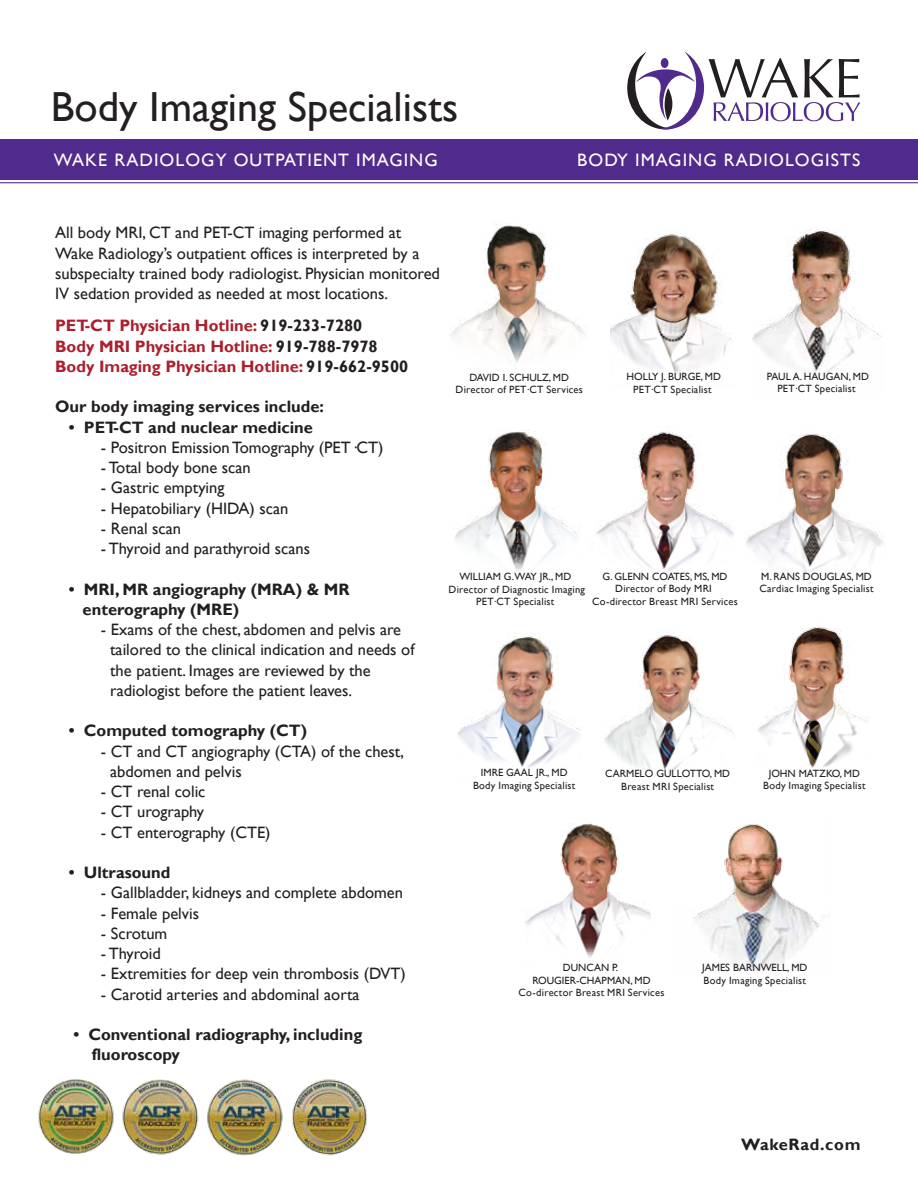
<style>
.page{position:relative;width:918px;height:1188px;background:#fff}
.page>*{position:absolute;margin:0;border:0;box-sizing:border-box;transform-origin:0 0}
.t1{font:42px "Gill Sans";color:#231f20}
.t2{font:18px "Gill Sans";letter-spacing:.06em;color:#fff}
.t3{font:16.5px/20.2px "Gill Sans";color:#231f20}
.t4{font:700 16.5px/20.2px "Gill Sans";color:#231f20}
.t5{font:700 16.5px/20.2px "Gill Sans";color:#ac1f2d}
.t6{font:700 16.5px "Gill Sans";letter-spacing:.04em;color:#231f20}
.t7{font:10.5px/12.6px "Gill Sans";letter-spacing:.02em;color:#231f20;text-align:center}
.s1{color:#231f20}
</style>
<div class="page">
<div style="left:0;top:139px;width:918px;height:40px;background:#512b8b"></div>
<img style="left:457px;top:636px;width:124px;height:132px">
<img style="left:596px;top:431px;width:138px;height:140px">
<img style="left:758px;top:627px;width:110px;height:141px">
<img style="left:746px;top:434px;width:137px;height:151px">
<img style="left:525px;top:823px;width:126px;height:135px">
<img style="left:604px;top:635px;width:130px;height:138px">
<img style="left:453px;top:429px;width:124px;height:143px">
<img style="left:611px;top:232px;width:121px;height:142px">
<img style="left:752px;top:229px;width:130px;height:145px">
<img style="left:449px;top:224px;width:139px;height:138px">
<img style="left:38px;top:1079px;width:76px;height:75px">
<img style="left:207px;top:1079px;width:76px;height:77px">
<img style="left:122px;top:1079px;width:77px;height:76px">
<img style="left:292px;top:1079px;width:75px;height:77px">
<svg style="left:627px;top:52px;width:233px;height:77px"></svg>
<hr style="left:0;top:182px;width:918px;height:1px;background:#512b8b">
<div style="left:648px;top:946px;width:179px;height:43px;background:#fff"></div>
<img style="left:694px;top:824px;width:135px;height:147px">
<h1 class="t1" style="left:51px;top:83px;width:409px">Body Imaging Specialists</h1>
<p class="t2" style="left:54px;top:150px;width:385px">WAKE RADIOLOGY OUTPATIENT IMAGING</p>
<p class="t2" style="left:577px;top:150px;width:284px">BODY IMAGING RADIOLOGISTS</p>
<p class="t3" style="left:55px;top:223px;width:386px">All body MRI, CT and PET-CT imaging performed at Wake Radiology’s outpatient offices is interpreted by a subspecialty trained body radiologist. Physician monitored IV sedation provided as needed at most locations.</p>
<p class="t5" style="left:55px;top:316px;width:355px">PET-CT Physician Hotline: <span class="s1">919-233-7280<br></span>Body MRI Physician Hotline: <span class="s1">919-788-7978<br></span>Body Imaging Physician Hotline: <span class="s1">919-662-9500</span></p>
<p class="t4" style="left:55px;top:397px;width:270px">Our body imaging services include:</p>
<p class="t4" style="left:69px;top:417px;width:246px">• PET-CT and nuclear medicine</p>
<p class="t3" style="left:101px;top:438px;width:284px">- Positron Emission Tomography (PET·CT)</p>
<p class="t3" style="left:101px;top:458px;width:151px">- Total body bone scan</p>
<p class="t3" style="left:101px;top:478px;width:125px">- Gastric emptying</p>
<p class="t3" style="left:101px;top:498px;width:189px">- Hepatobiliary (HIDA) scan</p>
<p class="t3" style="left:101px;top:519px;width:82px">- Renal scan</p>
<p class="t3" style="left:101px;top:539px;width:211px">- Thyroid and parathyroid scans</p>
<p class="t4" style="left:83px;top:579px;width:268px;text-indent:-14px">• MRI, MR angiography (MRA) &amp; MR enterography (MRE)</p>
<p class="t3" style="left:110px;top:620px;width:306px;text-indent:-9px">- Exams of the chest, abdomen and pelvis are tailored to the clinical indication and needs of the patient. Images are reviewed by the radiologist before the patient leaves.</p>
<p class="t4" style="left:69px;top:721px;width:240px">• Computed tomography (CT)</p>
<p class="t3" style="left:110px;top:741px;width:295px;text-indent:-9px">- CT and CT angiography (CTA) of the chest, abdomen and pelvis</p>
<p class="t3" style="left:101px;top:782px;width:106px">- CT renal colic</p>
<p class="t3" style="left:101px;top:802px;width:105px">- CT urography</p>
<p class="t3" style="left:101px;top:822px;width:171px">- CT enterography (CTE)</p>
<p class="t4" style="left:69px;top:863px;width:103px">• Ultrasound</p>
<p class="t3" style="left:101px;top:883px;width:304px">- Gallbladder, kidneys and complete abdomen</p>
<p class="t3" style="left:101px;top:903px;width:100px">- Female pelvis</p>
<p class="t3" style="left:101px;top:924px;width:68px">- Scrotum</p>
<p class="t3" style="left:101px;top:944px;width:61px">- Thyroid</p>
<p class="t3" style="left:101px;top:964px;width:306px">- Extremities for deep vein thrombosis (DVT)</p>
<p class="t3" style="left:101px;top:984px;width:260px">- Carotid arteries and abdominal aorta</p>
<p class="t4" style="left:92px;top:1025px;width:272px;text-indent:-18px">• Conventional radiography, including fluoroscopy</p>
<p class="t7" style="left:456px;top:371px;width:129px">DAVID I. SCHULZ, MD<br>Director of PET·CT Services</p>
<p class="t7" style="left:627px;top:370px;width:96px">HOLLY J. BURGE, MD<br>PET·CT Specialist</p>
<p class="t7" style="left:767px;top:370px;width:104px">PAUL A. HAUGAN, MD<br>PET·CT Specialist</p>
<p class="t7" style="left:592px;top:570px;width:147px">G. GLENN COATES, MS, MD<br>Director of Body MRI<br>Co-director Breast MRI Services</p>
<p class="t7" style="left:449px;top:570px;width:138px">WILLIAM G.WAY JR., MD<br>Director of Diagnostic Imaging<br>PET·CT Specialist</p>
<p class="t7" style="left:760px;top:570px;width:116px;text-align:left">M. RANS DOUGLAS, MD<br>Cardiac Imaging Specialist</p>
<p class="t7" style="left:473px;top:767px;width:104px">IMRE GAAL JR., MD<br>Body Imaging Specialist</p>
<p class="t7" style="left:605px;top:768px;width:126px">CARMELO GULLOTTO, MD<br>Breast MRI Specialist</p>
<p class="t7" style="left:763px;top:767px;width:104px">JOHN MATZKO, MD<br>Body Imaging Specialist</p>
<p class="t7" style="left:519px;top:961px;width:147px">DUNCAN P.<br>ROUGIER-CHAPMAN, MD<br>Co-director Breast MRI Services</p>
<p class="t7" style="left:702px;top:961px;width:107px;text-align:left">JAMES BARNWELL, MD<br>Body Imaging Specialist</p>
<p class="t6" style="left:741px;top:1135px;width:121px">WakeRad.com</p>
</div>
